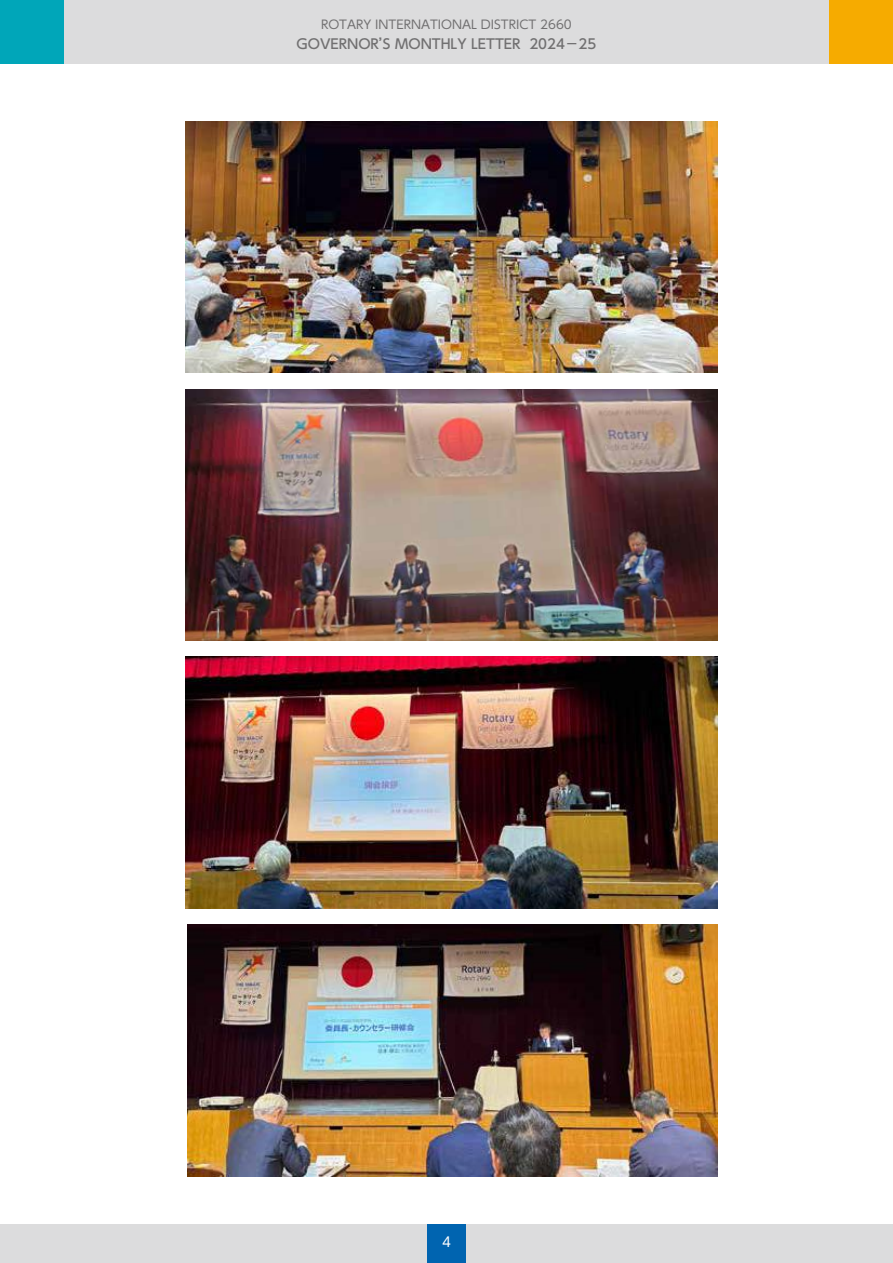
<style>
.page{position:relative;width:893px;height:1263px;background:#fff}
.page>*{position:absolute;margin:0;border:0;box-sizing:border-box;transform-origin:0 0}
.t1{font:500 13.5px "UD Shin Go Pro";color:#717071}
.t2{font:13.5px "UD Shin Go Pro";color:#fff}
.t3{font:12px "UD Shin Go Pro";color:#717071}
</style>
<div class="page">
<div style="left:0;top:0;width:893px;height:64px;background:#dcdcdd"></div>
<div style="left:0;top:1225px;width:893px;height:38px;background:#dcdcdd"></div>
<div style="left:427px;top:1225px;width:39px;height:38px;background:#0064b0"></div>
<div style="left:0;top:0;width:64px;height:64px;background:#00a6b9"></div>
<div style="left:829px;top:0;width:64px;height:64px;background:#f6ab00"></div>
<img style="left:185px;top:121px;width:532px;height:252px">
<img style="left:185px;top:389px;width:532px;height:251px">
<img style="left:185px;top:657px;width:532px;height:251px">
<img style="left:188px;top:925px;width:529px;height:251px">
<p class="t3" style="left:321px;top:15px;width:252px">ROTARY INTERNATIONAL DISTRICT 2660</p>
<p class="t1" style="left:297px;top:33px;width:301px">GOVERNOR’S MONTHLY LETTER 2024－25</p>
<p class="t2" style="left:442px;top:1231px;width:10px">4</p>
</div>
